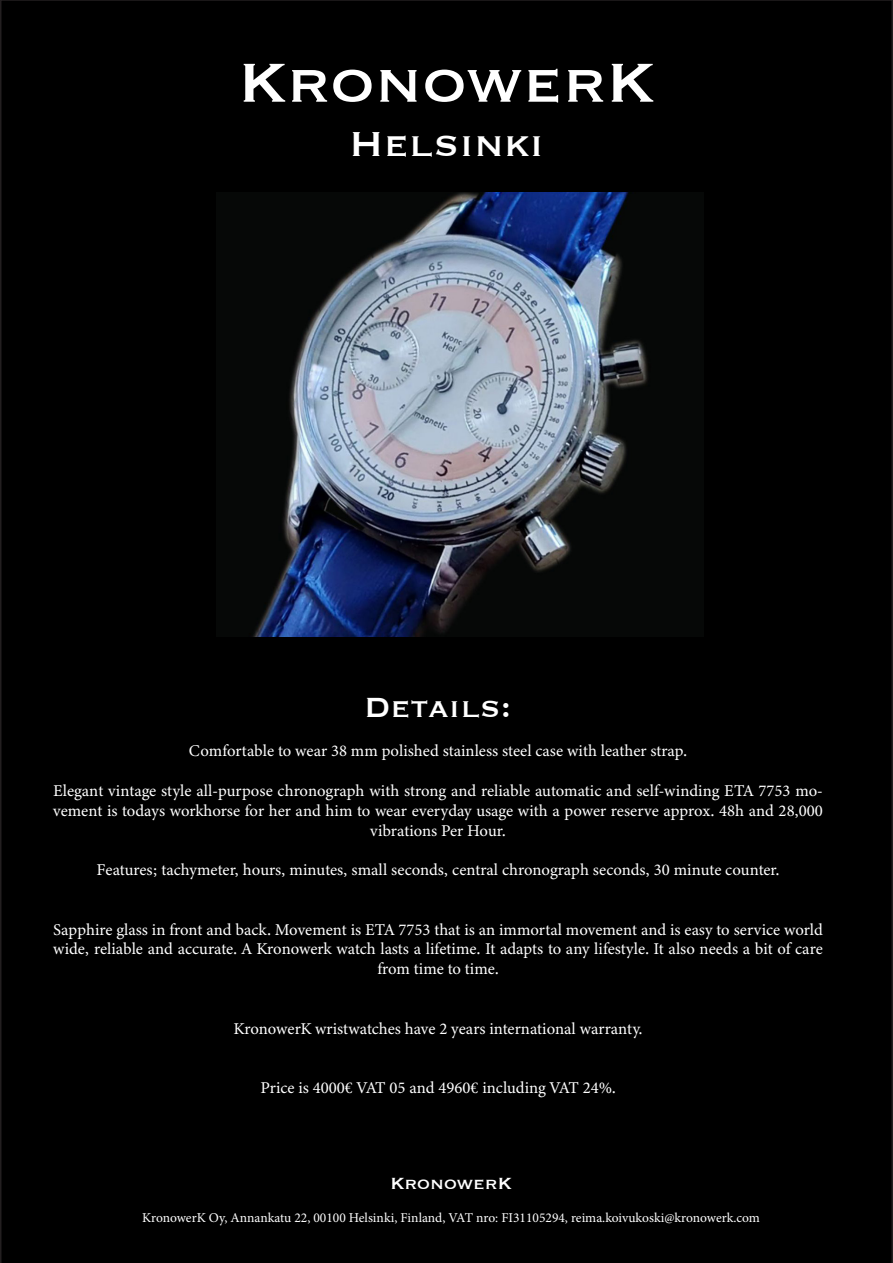
<style>
.page{position:relative;width:893px;height:1263px;background:#000}
.page>*{position:absolute;margin:0;border:0;box-sizing:border-box;transform-origin:0 0}
.t1{font:72px "Copperplate";color:#fff}
.t2{font:45px "Copperplate";color:#fff}
.t3{font:36px "Copperplate";color:#fff}
.t4{font:21px "Copperplate";color:#fff}
.t5{font:16.5px/19.8px "Minion Variable Concept";color:#fff;text-align:center}
.t6{font:13.5px "Minion Pro";color:#fff}
</style>
<div class="page">
<img style="left:217px;top:192px;width:486px;height:445px">
<p class="t1" style="left:238px;top:35px;width:418px">KronowerK</p>
<p class="t2" style="left:349px;top:114px;width:197px">Helsinki</p>
<p class="t3" style="left:364px;top:683px;width:149px">Details:</p>
<p class="t5" style="left:189px;top:741px;width:500px">Comfortable to wear 38 mm polished stainless steel case with leather strap.</p>
<p class="t5" style="left:53px;top:781px;width:771px">Elegant vintage style all-purpose chronograph with strong and reliable automatic and self-winding ETA 7753 mo&shy;vement is todays workhorse for her and him to wear everyday usage with a power reserve approx. 48h and 28,000 vibrations Per Hour.</p>
<p class="t5" style="left:97px;top:860px;width:684px">Features; tachymeter, hours, minutes, small seconds, central chronograph seconds, 30 minute counter.</p>
<p class="t5" style="left:53px;top:919px;width:771px">Sapphire glass in front and back. Movement is ETA 7753 that is an immortal movement and is easy to service world wide, reliable and accurate. A Kronowerk watch lasts a lifetime. It adapts to any lifestyle. It also needs a bit of care from time to time.</p>
<p class="t5" style="left:233px;top:1018px;width:410px">KronowerK wristwatches have 2 years international warranty.</p>
<p class="t5" style="left:260px;top:1078px;width:357px">Price is 4000€ VAT 05 and 4960€ including VAT 24%.</p>
<p class="t4" style="left:390px;top:1170px;width:123px">KronowerK</p>
<p class="t6" style="left:142px;top:1208px;width:619px">KronowerK Oy, Annankatu 22, 00100 Helsinki, Finland, VAT nro: FI31105294, reima.koivukoski@kronowerk.com</p>
</div>
